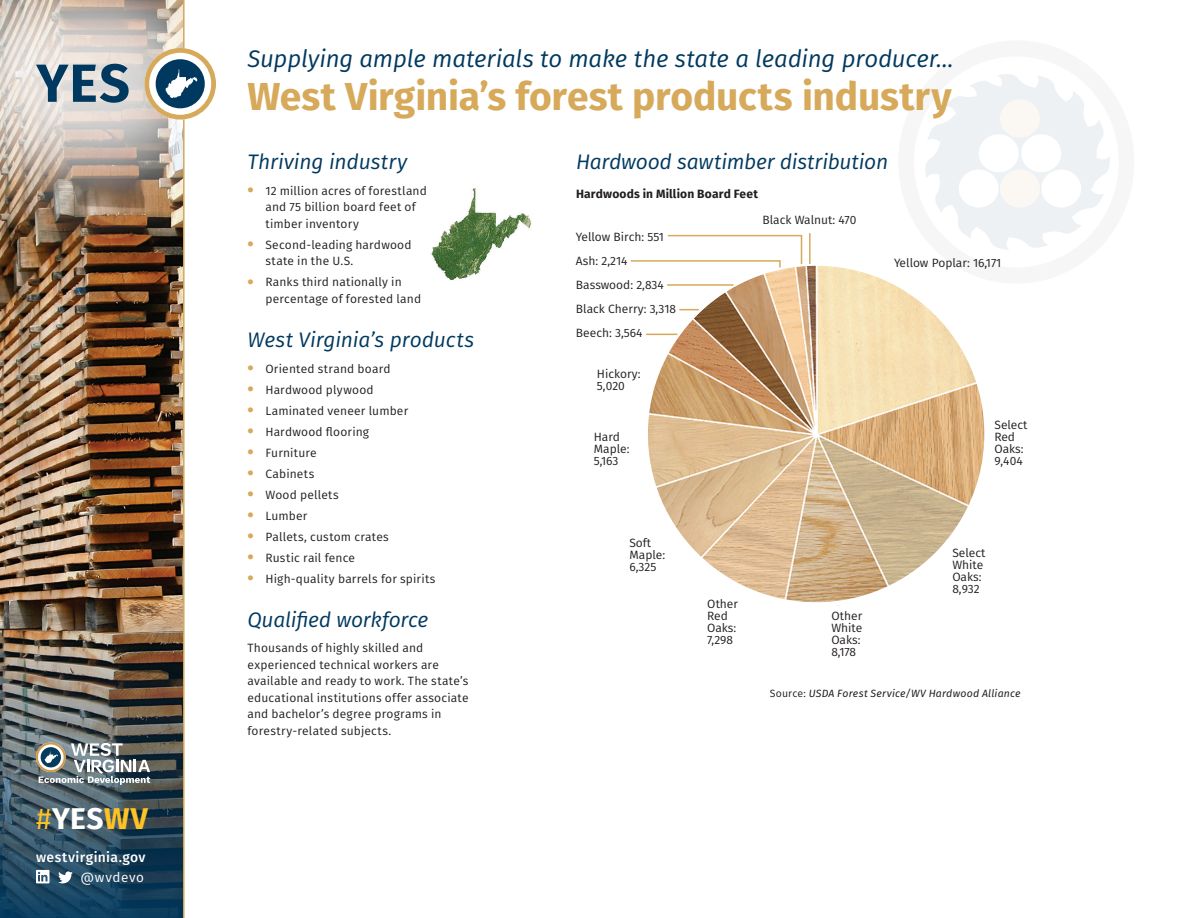
<style>
.page{position:relative;width:1188px;height:918px;background:#fff}
.page>*{position:absolute;margin:0;border:0;box-sizing:border-box;transform-origin:0 0}
.t1{font:700 39px "Fira Sans";letter-spacing:-.005em;color:#d6a95b}
.t2{font:700 30px "Fira Sans";letter-spacing:.015em;color:#fff}
.t3{font:italic 24px "Fira Sans";letter-spacing:-.01em;color:#00395f}
.t4{font:italic 21px "Fira Sans";letter-spacing:-.01em;color:#00395f}
.t5{font:500 13.8px "Fira Sans";letter-spacing:.03em;color:#fff}
.t6{font:13.5px "Fira Sans";letter-spacing:.04em;color:#fff}
.t7{font:12px/12px "Fira Sans";letter-spacing:.01em;color:#231f20}
.t8{font:700 12px "Fira Sans";letter-spacing:.015em;color:#231f20}
.t9{font:italic 10.5px "Fira Sans";letter-spacing:.02em;color:#231f20}
.s1{font-weight:400;color:#fec224}
.s2{color:#fec224}
.s3{font-weight:700;font-size:18px;color:#d6a95b}
.s4{font-style:normal}
</style>
<div class="page">
<img style="left:0;top:258px;width:183px;height:660px">
<svg style="left:925px;top:74px;width:185px;height:176px"></svg>
<div style="left:0;top:0;width:282px;height:258px;background:#fff;opacity:.85"></div>
<svg style="left:36px;top:64px;width:93px;height:39px;background:#7b93a2"></svg>
<hr style="left:183px;top:0;width:2px;height:918px;background:#d6a95b">
<svg style="left:144px;top:48px;width:72px;height:72px"></svg>
<svg style="left:36px;top:743px;width:114px;height:42px"></svg>
<svg style="left:36px;top:870px;width:15px;height:13px"></svg>
<svg style="left:58px;top:871px;width:15px;height:12px"></svg>
<img style="left:431px;top:188px;width:101px;height:92px">
<img style="left:646px;top:266px;width:338px;height:336px">
<hr style="left:809px;top:233px;width:2px;height:31px;background:#d6a95b">
<svg style="left:630px;top:234px;width:173px;height:35px"></svg>
<hr style="left:667px;top:284px;width:67px;height:2px;background:#d6a95b">
<svg style="left:679px;top:309px;width:20px;height:1px"></svg>
<hr style="left:646px;top:334px;width:31px;height:1px;background:#d6a95b">
<h2 class="t2" style="left:36px;top:798px;width:113px"><span class="s1">#</span>YES<span class="s2">WV</span></h2>
<p class="t5" style="left:36px;top:847px;width:111px">westvirginia.gov</p>
<p class="t6" style="left:80px;top:868px;width:65px">@wvdevo</p>
<h3 class="t3" style="left:248px;top:42px;width:708px">Supplying ample materials to make the state a leading producer…</h3>
<h1 class="t1" style="left:248px;top:69px;width:706px">West Virginia’s forest products industry</h1>
<h3 class="t4" style="left:248px;top:147px;width:161px">Thriving industry</h3>
<p class="t7" style="left:266px;top:183px;width:163px;line-height:16.5px;text-indent:-18px"><span class="s3">•</span> 12 million acres of forestland and 75 billion board feet of timber inventory</p>
<p class="t7" style="left:266px;top:237px;width:148px;line-height:16.5px;text-indent:-18px"><span class="s3">•</span> Second-leading hardwood state in the U.S.</p>
<p class="t7" style="left:266px;top:275px;width:157px;line-height:16.5px;text-indent:-18px"><span class="s3">•</span> Ranks third nationally in percentage of forested land</p>
<h3 class="t4" style="left:248px;top:325px;width:228px">West Virginia’s products</h3>
<p class="t7" style="left:248px;top:363px;width:145px"><span class="s3">•</span> Oriented strand board</p>
<p class="t7" style="left:248px;top:384px;width:128px"><span class="s3">•</span> Hardwood plywood</p>
<p class="t7" style="left:248px;top:405px;width:162px"><span class="s3">•</span> Laminated veneer lumber</p>
<p class="t7" style="left:248px;top:426px;width:123px"><span class="s3">•</span> Hardwood flooring</p>
<p class="t7" style="left:248px;top:447px;width:71px"><span class="s3">•</span> Furniture</p>
<p class="t7" style="left:248px;top:468px;width:68px"><span class="s3">•</span> Cabinets</p>
<p class="t7" style="left:248px;top:489px;width:93px"><span class="s3">•</span> Wood pellets</p>
<p class="t7" style="left:248px;top:510px;width:62px"><span class="s3">•</span> Lumber</p>
<p class="t7" style="left:248px;top:531px;width:143px"><span class="s3">•</span> Pallets, custom crates</p>
<p class="t7" style="left:248px;top:552px;width:109px"><span class="s3">•</span> Rustic rail fence</p>
<p class="t7" style="left:248px;top:573px;width:190px"><span class="s3">•</span> High-quality barrels for spirits</p>
<h3 class="t4" style="left:248px;top:605px;width:182px">Qualified workforce</h3>
<p class="t7" style="left:248px;top:641px;width:223px;line-height:16.5px">Thousands of highly skilled and experienced technical workers are available and ready to work. The state’s educational institutions offer associate and bachelor’s degree programs in forestry-related subjects.</p>
<h3 class="t4" style="left:576px;top:147px;width:314px">Hardwood sawtimber distribution</h3>
<p class="t8" style="left:576px;top:186px;width:184px">Hardwoods in Million Board Feet</p>
<p class="t7" style="left:763px;top:215px;width:95px">Black Walnut: 470</p>
<p class="t7" style="left:576px;top:226px;width:102px;line-height:24px">Yellow Birch: 551<br>Ash: 2,214<br>Basswood: 2,834<br>Black Cherry: 3,318<br>Beech: 3,564</p>
<p class="t7" style="left:894px;top:257px;width:109px">Yellow Poplar: 16,171</p>
<p class="t7" style="left:597px;top:369px;width:45px">Hickory:<br>5,020</p>
<p class="t7" style="left:994px;top:420px;width:35px">Select<br>Red<br>Oaks:<br>9,404</p>
<p class="t7" style="left:594px;top:432px;width:37px">Hard<br>Maple:<br>5,163</p>
<p class="t7" style="left:629px;top:538px;width:37px">Soft<br>Maple:<br>6,325</p>
<p class="t7" style="left:952px;top:547px;width:35px">Select<br>White<br>Oaks:<br>8,932</p>
<p class="t7" style="left:707px;top:599px;width:32px">Other<br>Red<br>Oaks:<br>7,298</p>
<p class="t7" style="left:831px;top:611px;width:32px">Other<br>White<br>Oaks:<br>8,178</p>
<p class="t9" style="left:770px;top:686px;width:252px"><span class="s4">Source:</span> USDA Forest Service/WV Hardwood Alliance</p>
</div>
